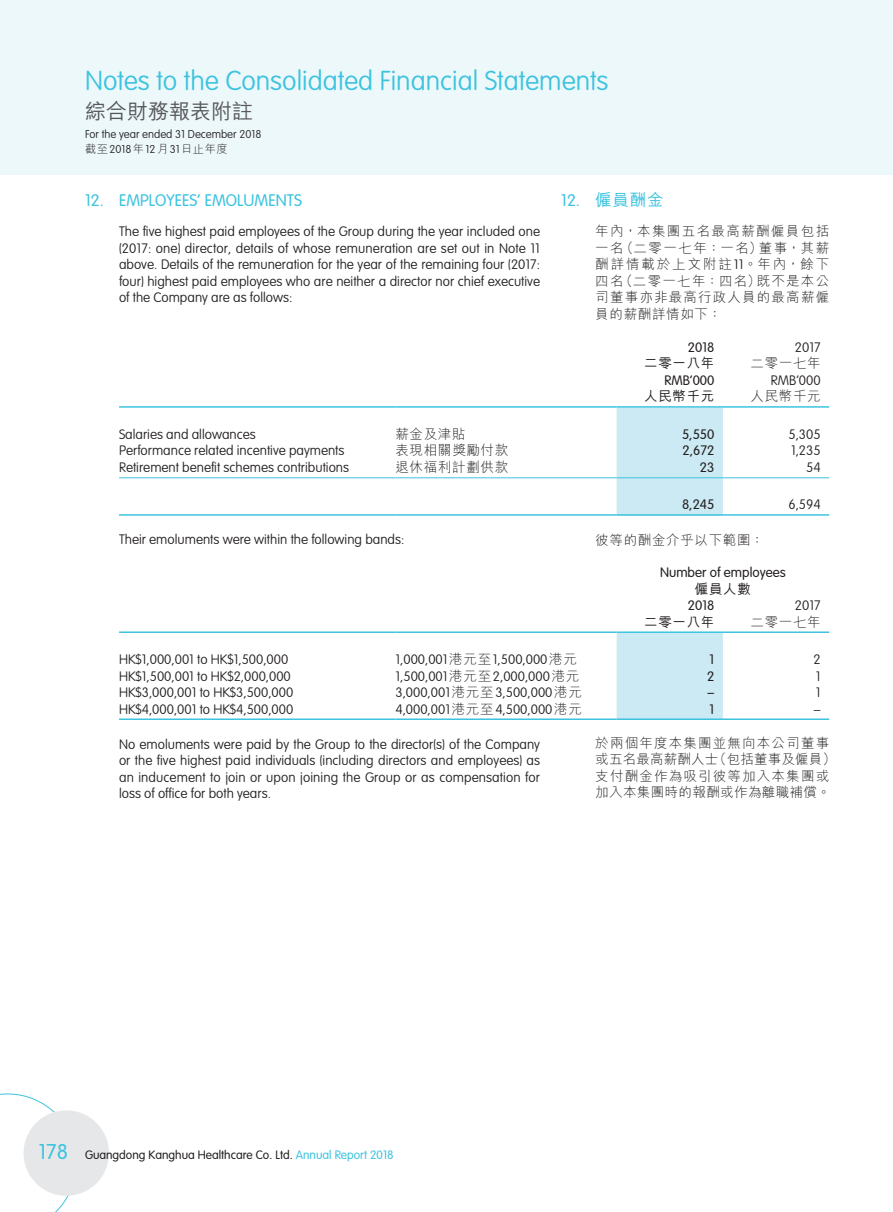
<style>
.page{position:relative;width:893px;height:1212px;background:#fff}
.page>*{position:absolute;margin:0;border:0;box-sizing:border-box;transform-origin:0 0}
.t1{font:100 27px "VAG Rounded Std";color:#3dc3de}
.t2{font:21px "M Hei HK Medium E Ten B5 H";color:#57585a}
.t3{font:300 16.5px "VAG Rounded Std";color:#3dc3de}
.t4{font:16.5px "M Hei HK Medium E Ten B5 H";color:#3dc3de}
.t5{font:100 13.5px/16.5px "VAG Rounded Std";color:#231f20;text-align:justify}
.t6{font:13.5px/16.5px "M Hei HK Light E Ten B5 H";letter-spacing:.05em;color:#231f20;text-align:justify}
.t7{font:13.5px/16.5px "M Hei HK Light E Ten B5 H";letter-spacing:.09em;color:#231f20}
.t8{font:300 13.5px "VAG Rounded Std";color:#231f20}
.t9{font:13.5px "M Hei HK Medium E Ten B5 H";letter-spacing:.05em;color:#231f20}
.t10{font:300 12px "VAG Rounded Std";color:#231f20}
.t11{font:100 11.25px "VAG Rounded Std";color:#231f20}
.t12{font:11.25px "M Hei HK Light E Ten B5 H";letter-spacing:.05em;color:#231f20}
.s1{font-family:"VAG Rounded Std";font-weight:100}
.s2{font-family:"VAG Rounded Std";font-weight:300}
.s3{font-family:"M Hei HK Light E Ten B5 H";font-weight:400}
.s4{font-size:21px;color:#3dc3de}
.s5{color:#3dc3de}
</style>
<div class="page">
<div style="left:0;top:0;width:893px;height:174px;background:#edf8fb"></div>
<svg style="left:0;top:1093px;width:69px;height:119px"></svg>
<div style="left:24px;top:1110px;width:85px;height:86px;background:#e6e7e9;border-radius:50%"></div>
<div style="left:617px;top:408px;width:106px;height:106px;background:#cbeaf3"></div>
<hr style="left:119px;top:406px;width:276px;height:2px;background:#3dc3de">
<hr style="left:395px;top:406px;width:222px;height:2px;background:#3dc3de">
<hr style="left:617px;top:406px;width:106px;height:2px;background:#3dc3de">
<hr style="left:723px;top:406px;width:106px;height:2px;background:#3dc3de">
<hr style="left:119px;top:477px;width:276px;height:1px;background:#3dc3de">
<hr style="left:395px;top:477px;width:222px;height:1px;background:#3dc3de">
<hr style="left:617px;top:477px;width:106px;height:1px;background:#3dc3de">
<hr style="left:723px;top:477px;width:106px;height:1px;background:#3dc3de">
<hr style="left:119px;top:514px;width:276px;height:2px;background:#3dc3de">
<hr style="left:395px;top:514px;width:222px;height:2px;background:#3dc3de">
<hr style="left:617px;top:514px;width:106px;height:2px;background:#3dc3de">
<hr style="left:723px;top:514px;width:106px;height:2px;background:#3dc3de">
<div style="left:617px;top:633px;width:106px;height:85px;background:#cbeaf3"></div>
<hr style="left:119px;top:631px;width:276px;height:2px;background:#3dc3de">
<hr style="left:395px;top:631px;width:222px;height:2px;background:#3dc3de">
<hr style="left:617px;top:631px;width:106px;height:2px;background:#3dc3de">
<hr style="left:723px;top:631px;width:106px;height:2px;background:#3dc3de">
<hr style="left:119px;top:718px;width:276px;height:2px;background:#3dc3de">
<hr style="left:395px;top:718px;width:222px;height:2px;background:#3dc3de">
<hr style="left:617px;top:718px;width:106px;height:2px;background:#3dc3de">
<hr style="left:723px;top:718px;width:106px;height:2px;background:#3dc3de">
<h1 class="t1" style="left:85px;top:69px;width:525px">Notes to the Consolidated Financial Statements</h1>
<h2 class="t2" style="left:85px;top:103px;width:169px">綜合財務報表附註</h2>
<p class="t11" style="left:85px;top:129px;width:178px">For the year ended 31 December 2018</p>
<p class="t12" style="left:85px;top:144px;width:144px">截至<span class="s1">2018</span>年<span class="s1">12</span>月<span class="s1">31</span>日止年度</p>
<p class="t3" style="left:85px;top:193px;width:218px">12. EMPLOYEES’ EMOLUMENTS</p>
<p class="t5" style="left:119px;top:224px;width:422px">The five highest paid employees of the Group during the year included one (2017: one) director, details of whose remuneration are set out in Note 11 above. Details of the remuneration for the year of the remaining four (2017: four) highest paid employees who are neither a director nor chief executive of the Company are as follows:</p>
<p class="t4" style="left:561px;top:194px;width:104px"><span class="s2">12.</span> 僱員酬金</p>
<p class="t6" style="left:595px;top:225px;width:235px">年內，本集團五名最高薪酬僱員包括一名（二零一七年：一名）董事，其薪酬詳情載於上文附註<span class="s1">11</span>。年內，餘下四名（二零一七年：四名）既不是本公司董事亦非最高行政人員的最高薪僱員的薪酬詳情如下：</p>
<p class="t8" style="left:688px;top:341px;width:28px">2018</p>
<p class="t5" style="left:795px;top:340px;width:27px">2017</p>
<p class="t9" style="left:644px;top:358px;width:72px">二零一八年</p>
<p class="t6" style="left:750px;top:357px;width:72px">二零一七年</p>
<p class="t8" style="left:664px;top:374px;width:51px">RMB’000</p>
<p class="t5" style="left:771px;top:373px;width:51px">RMB’000</p>
<p class="t9" style="left:644px;top:391px;width:72px">人民幣千元</p>
<p class="t6" style="left:750px;top:390px;width:72px">人民幣千元</p>
<p class="t5" style="left:119px;top:427px;width:138px">Salaries and allowances</p>
<p class="t6" style="left:395px;top:427px;width:72px">薪金及津貼</p>
<p class="t8" style="left:682px;top:428px;width:34px">5,550</p>
<p class="t5" style="left:788px;top:427px;width:34px">5,305</p>
<p class="t5" style="left:119px;top:443px;width:227px">Performance related incentive payments</p>
<p class="t6" style="left:395px;top:444px;width:114px">表現相關獎勵付款</p>
<p class="t8" style="left:682px;top:445px;width:33px">2,672</p>
<p class="t5" style="left:791px;top:443px;width:31px">1,235</p>
<p class="t5" style="left:119px;top:460px;width:232px">Retirement benefit schemes contributions</p>
<p class="t6" style="left:395px;top:460px;width:114px">退休福利計劃供款</p>
<p class="t8" style="left:700px;top:461px;width:16px">23</p>
<p class="t5" style="left:806px;top:460px;width:16px">54</p>
<p class="t8" style="left:682px;top:499px;width:34px">8,245</p>
<p class="t5" style="left:788px;top:497px;width:34px">6,594</p>
<p class="t5" style="left:119px;top:532px;width:287px">Their emoluments were within the following bands:</p>
<p class="t8" style="left:660px;top:567px;width:127px">Number of employees</p>
<p class="t9" style="left:695px;top:584px;width:58px">僱員人數</p>
<p class="t8" style="left:688px;top:600px;width:28px">2018</p>
<p class="t5" style="left:795px;top:598px;width:27px">2017</p>
<p class="t9" style="left:644px;top:617px;width:72px">二零一八年</p>
<p class="t6" style="left:750px;top:615px;width:72px">二零一七年</p>
<p class="t5" style="left:119px;top:652px;width:171px">HK$1,000,001 to HK$1,500,000</p>
<p class="t5" style="left:395px;top:652px;width:183px">1,000,001<span class="s3">港元至</span>1,500,000<span class="s3">港元</span></p>
<p class="t8" style="left:710px;top:654px;width:6px">1</p>
<p class="t5" style="left:813px;top:652px;width:9px">2</p>
<p class="t5" style="left:119px;top:669px;width:173px">HK$1,500,001 to HK$2,000,000</p>
<p class="t5" style="left:395px;top:669px;width:185px">1,500,001<span class="s3">港元至</span>2,000,000<span class="s3">港元</span></p>
<p class="t8" style="left:707px;top:670px;width:9px">2</p>
<p class="t5" style="left:816px;top:669px;width:6px">1</p>
<p class="t5" style="left:119px;top:685px;width:176px">HK$3,000,001 to HK$3,500,000</p>
<p class="t5" style="left:395px;top:685px;width:188px">3,000,001<span class="s3">港元至</span>3,500,000<span class="s3">港元</span></p>
<p class="t8" style="left:708px;top:687px;width:8px">–</p>
<p class="t5" style="left:816px;top:685px;width:6px">1</p>
<p class="t5" style="left:119px;top:702px;width:176px">HK$4,000,001 to HK$4,500,000</p>
<p class="t5" style="left:395px;top:702px;width:188px">4,000,001<span class="s3">港元至</span>4,500,000<span class="s3">港元</span></p>
<p class="t8" style="left:710px;top:703px;width:6px">1</p>
<p class="t5" style="left:814px;top:702px;width:8px">–</p>
<p class="t5" style="left:119px;top:736px;width:422px">No emoluments were paid by the Group to the director(s) of the Company or the five highest paid individuals (including directors and employees) as an inducement to join or upon joining the Group or as compensation for loss of office for both years.</p>
<p class="t6" style="left:595px;top:533px;width:170px">彼等的酬金介乎以下範圍：</p>
<p class="t7" style="left:595px;top:736px;width:242px">於兩個年度本集團並無向本公司董事或五名最高薪酬人士（包括董事及僱員）支付酬金作為吸引彼等加入本集團或加入本集團時的報酬或作為離職補償。</p>
<p class="t10" style="left:39px;top:1150px;width:356px"><span class="s4">178</span> Guangdong Kanghua Healthcare Co. Ltd. <span class="s5">Annual Report 2018</span></p>
</div>
